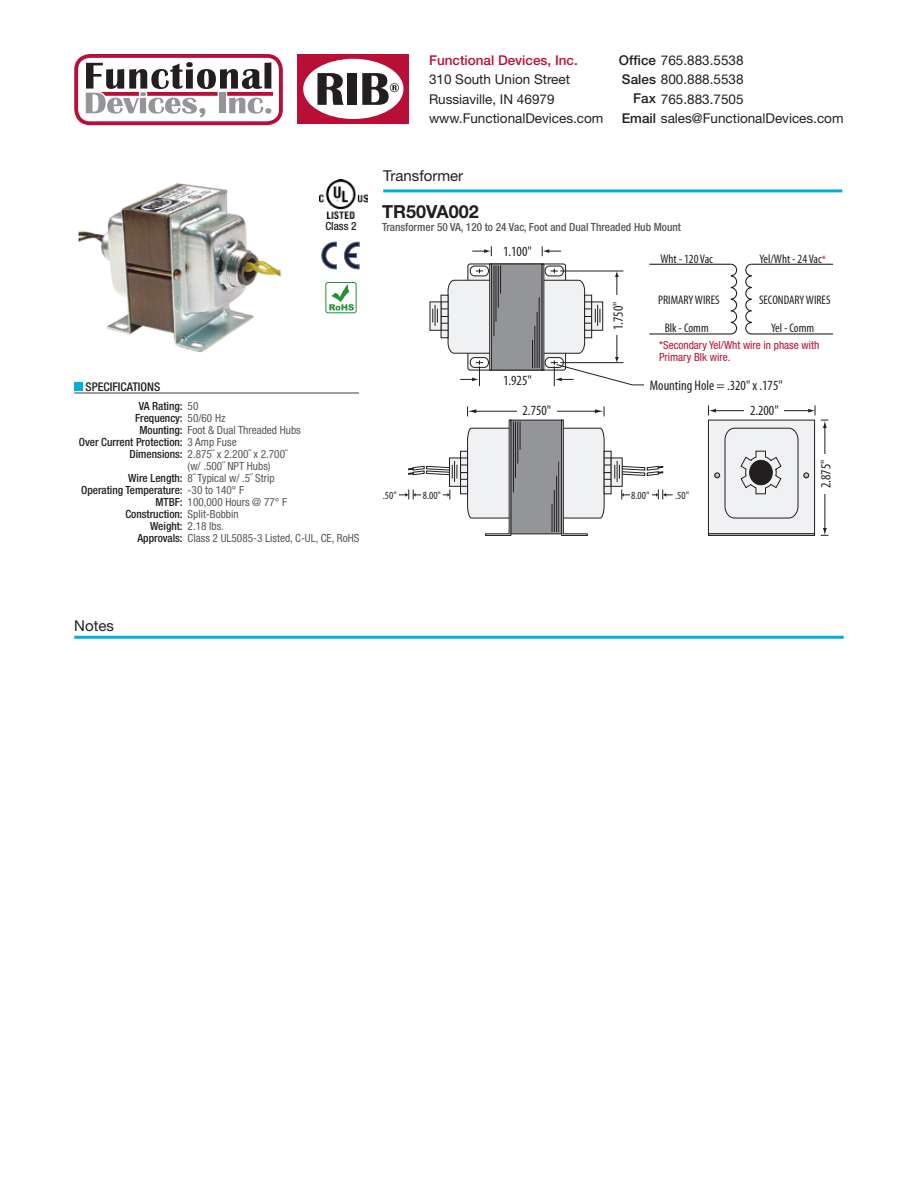
<style>
.page{position:relative;width:918px;height:1188px;background:#fff}
.page>*{position:absolute;margin:0;border:0;box-sizing:border-box;transform-origin:0 0}
.t1{font:700 18px "Helvetica Neue";color:#231f20}
.t2{font:15px "Helvetica Neue";color:#231f20}
.t3{font:condensed 14.1px "Myriad Pro";color:#231f20}
.t4{font:13.5px/19.5px "Helvetica Neue";color:#231f20}
.t5{font:500 13.5px "Helvetica Neue";color:#b90f36}
.t6{font:condensed 12.45px "Myriad Pro";color:#231f20}
.t7{font:500 condensed 12px "Helvetica Neue";color:#231f20}
.t8{font:condensed 11.25px "Helvetica Neue";color:#57585a}
.t9{font:500 condensed 11.25px "Helvetica Neue";color:#231f20}
.t10{font:500 condensed 11.25px "Helvetica Neue";color:#57585a}
.t11{font:condensed 11.25px/12px "Helvetica Neue";color:#b90f36}
.t12{font:condensed 10.95px "Myriad Pro";color:#231f20}
.s1{font-weight:500}
.s2{font-size:10.95px;color:#b90f36}
.s3{font-weight:400;color:#57585a}
.s4{font-weight:500;color:#231f20}
</style>
<div class="page">
<hr style="left:74px;top:636px;width:770px;height:3px;background:#00afdc">
<svg style="left:74px;top:54px;width:209px;height:71px"></svg>
<div style="left:298px;top:54px;width:111px;height:70px;background:#b90f36"></div>
<div style="left:303px;top:59px;width:101px;height:60px;background:#fff;border-radius:50%"></div>
<svg style="left:317px;top:73px;width:27px;height:32px"></svg>
<div style="left:348px;top:73px;width:9px;height:32px;background:#231f20"></div>
<svg style="left:362px;top:73px;width:37px;height:32px"></svg>
<img style="left:77px;top:183px;width:205px;height:170px">
<svg style="left:472px;top:246px;width:20px;height:10px"></svg>
<svg style="left:542px;top:246px;width:19px;height:10px"></svg>
<svg style="left:399px;top:263px;width:434px;height:273px"></svg>
<img style="left:320px;top:180px;width:47px;height:38px">
<svg style="left:344px;top:242px;width:15px;height:27px"></svg>
<svg style="left:322px;top:242px;width:15px;height:27px"></svg>
<svg style="left:329px;top:284px;width:25px;height:26px"></svg>
<div style="left:325px;top:282px;width:32px;height:31px;border:1px solid #269039;border-radius:2px"></div>
<hr style="left:383px;top:189px;width:459px;height:3px;background:#00afdc">
<div style="left:75px;top:383px;width:8px;height:8px;background:#00afdc"></div>
<hr style="left:74px;top:393px;width:285px;height:1px;background:#3e3e3f">
<p class="t5" style="left:429px;top:52px;width:150px">Functional Devices, Inc.</p>
<p class="t4" style="left:429px;top:69px;width:176px">310 South Union Street<br>Russiaville, IN 46979 www.FunctionalDevices.com</p>
<p class="t4" style="left:619px;top:50px;width:126px"><span class="s1">Office</span> 765.883.5538</p>
<p class="t4" style="left:622px;top:69px;width:123px"><span class="s1">Sales</span> 800.888.5538</p>
<p class="t4" style="left:633px;top:89px;width:112px"><span class="s1">Fax</span> 765.883.7505</p>
<p class="t4" style="left:622px;top:108px;width:223px"><span class="s1">Email</span> sales@FunctionalDevices.com</p>
<p class="t9" style="left:325px;top:219px;width:33px">Class 2</p>
<h2 class="t2" style="left:383px;top:167px;width:82px">Transformer</h2>
<h1 class="t1" style="left:382px;top:200px;width:98px">TR50VA002</h1>
<p class="t10" style="left:382px;top:220px;width:301px">Transformer 50 VA, 120 to 24 Vac, Foot and Dual Threaded Hub Mount</p>
<p class="t3" style="left:503px;top:243px;width:30px">1.100"</p>
<p class="t6" style="left:660px;top:251px;width:54px">Wht - 120 Vac</p>
<p class="t6" style="left:759px;top:251px;width:68px">Yel/Wht - 24 Vac<span class="s2">*</span></p>
<p class="t3" style="left:610px;top:330px;width:30px;rotate:-90deg">1.750"</p>
<p class="t6" style="left:658px;top:292px;width:63px">PRIMARY WIRES</p>
<p class="t6" style="left:759px;top:292px;width:73px">SECONDARY WIRES</p>
<p class="t6" style="left:665px;top:321px;width:46px">Blk - Comm</p>
<p class="t6" style="left:771px;top:321px;width:45px">Yel - Comm</p>
<p class="t11" style="left:659px;top:339px;width:162px">*Secondary Yel/Wht wire in phase with<br>Primary Blk wire.</p>
<p class="t7" style="left:86px;top:380px;width:76px">SPECIFICATIONS</p>
<p class="t3" style="left:503px;top:372px;width:30px">1.925"</p>
<p class="t3" style="left:650px;top:377px;width:134px">Mounting Hole = .320" x .175"</p>
<p class="t9" style="left:139px;top:399px;width:61px">VA Rating: <span class="s3">50</span></p>
<p class="t9" style="left:135px;top:411px;width:92px">Frequency: <span class="s3">50/60 Hz</span></p>
<p class="t8" style="left:139px;top:423px;width:163px"><span class="s4">Mounting:</span> Foot &amp; Dual Threaded Hubs</p>
<p class="t9" style="left:79px;top:435px;width:159px">Over Current Protection: <span class="s3">3 Amp Fuse</span></p>
<p class="t8" style="left:130px;top:447px;width:159px"><span class="s4">Dimensions:</span> 2.875˝ x 2.200˝ x 2.700˝</p>
<p class="t8" style="left:128px;top:471px;width:148px"><span class="s4">Wire Length:</span> 8˝ Typical w/ .5˝ Strip</p>
<p class="t9" style="left:81px;top:483px;width:164px">Operating Temperature: <span class="s3">-30 to 140° F</span></p>
<p class="t8" style="left:155px;top:495px;width:133px"><span class="s4">MTBF:</span> 100,000 Hours @ 77° F</p>
<p class="t9" style="left:125px;top:507px;width:115px">Construction: <span class="s3">Split-Bobbin</span></p>
<p class="t8" style="left:150px;top:519px;width:75px"><span class="s4">Weight:</span> 2.18 lbs.</p>
<p class="t8" style="left:137px;top:531px;width:223px"><span class="s4">Approvals:</span> Class 2 UL5085-3 Listed, C-UL, CE, RoHS</p>
<p class="t8" style="left:188px;top:459px;width:85px">(w/ .500˝ NPT Hubs)</p>
<p class="t12" style="left:383px;top:488px;width:15px">.50"</p>
<p class="t12" style="left:423px;top:489px;width:20px">8.00"</p>
<p class="t3" style="left:523px;top:402px;width:30px">2.750"</p>
<p class="t12" style="left:631px;top:489px;width:20px">8.00"</p>
<p class="t12" style="left:675px;top:489px;width:15px">.50"</p>
<p class="t3" style="left:750px;top:402px;width:30px">2.200"</p>
<p class="t3" style="left:817px;top:488px;width:30px;rotate:-90deg">2.875"</p>
<h2 class="t2" style="left:74px;top:616px;width:41px">Notes</h2>
</div>
